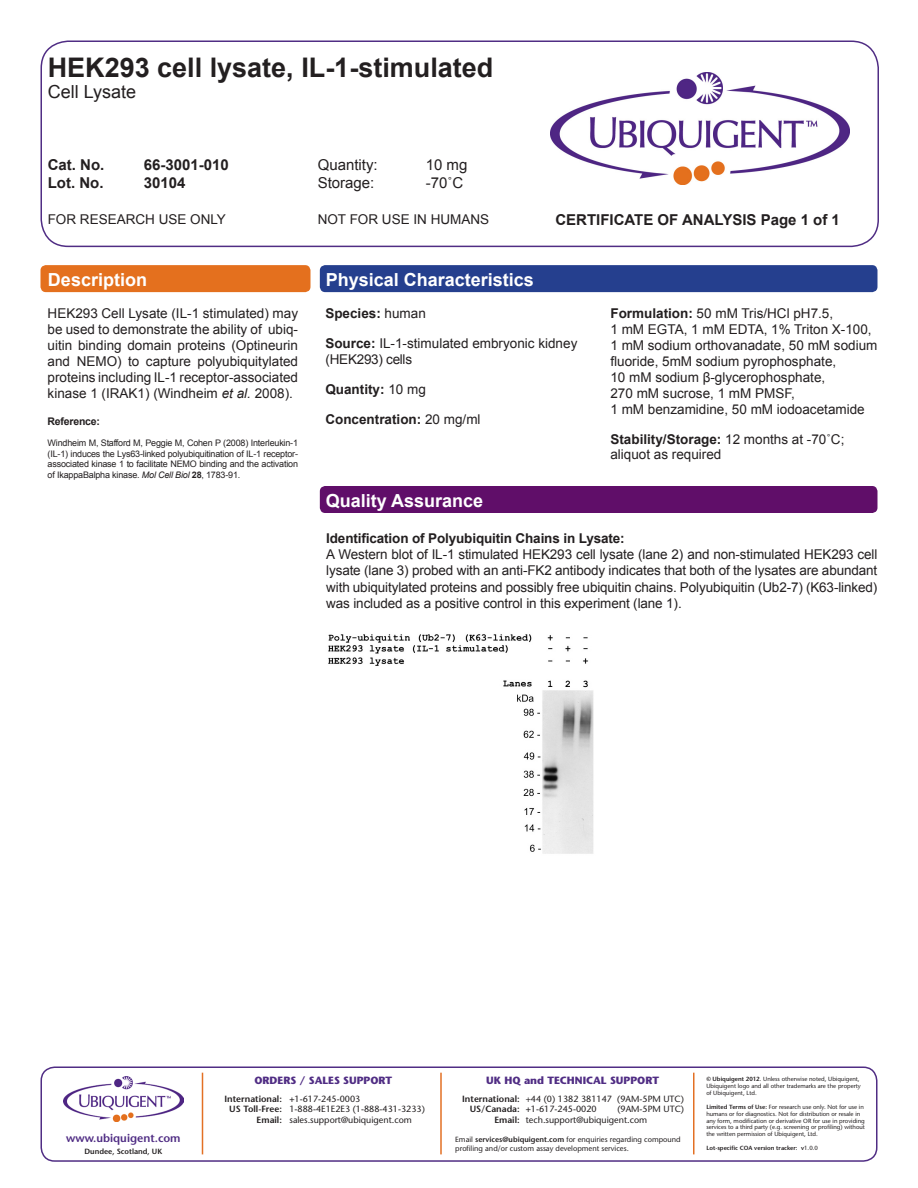
<style>
.page{position:relative;width:918px;height:1188px;background:#fff}
.page>*{position:absolute;margin:0;border:0;box-sizing:border-box;transform-origin:0 0}
.t1{font:700 27px "Arial";color:#231f20}
.t2{font:700 18px "Arial";color:#fff}
.t3{font:18px "Arial";color:#231f20}
.t4{font:700 15px "Arial";color:#231f20}
.t5{font:15px "Arial";color:#231f20}
.t6{font:13.5px/16px "Arial";color:#231f20}
.t7{font:700 13.5px "Arial";letter-spacing:-.01em;color:#231f20}
.t8{font:600 11.4px "Stone Sans";color:#502d84}
.t9{font:700 10.5px "Stone Sans";color:#502d84}
.t10{font:700 10.5px "Arial";letter-spacing:-.02em;color:#231f20}
.t11{font:9px/10.5px "Arial";letter-spacing:-.02em;color:#231f20;text-align:justify}
.t12{font:9px/10.8px "Stone Sans";color:#231f20}
.t13{font:600 9px "Stone Sans";color:#231f20}
.t14{font:7.5px/9px "Stone Sans";color:#231f20}
.t15{font:600 7.5px "Stone Sans";color:#231f20}
.t16{font:6px/6.9px "Stone Sans";color:#231f20}
.t17{font:600 6px "Stone Sans";color:#231f20}
.s1{font-style:italic}
.s2{font-weight:700}
.s3{font-weight:400}
.s4{font-weight:600}
</style>
<div class="page">
<div style="left:40px;top:40px;width:839px;height:207px;border:2px solid #502d84;border-radius:27px"></div>
<img style="left:550px;top:73px;width:299px;height:112px">
<div style="left:40px;top:1066px;width:838px;height:96px;border:2px solid #502d84;border-radius:14px"></div>
<hr style="left:202px;top:1073px;width:1px;height:81px;background:#e37024">
<hr style="left:440px;top:1073px;width:2px;height:81px;background:#e37024">
<hr style="left:693px;top:1073px;width:1px;height:81px;background:#e37024">
<img style="left:64px;top:1077px;width:120px;height:44px">
<div style="left:40px;top:265px;width:270px;height:27px;background:#e4701e;border-radius:5px"></div>
<div style="left:320px;top:265px;width:557px;height:27px;background:#253f8e;border-radius:5px"></div>
<div style="left:320px;top:486px;width:558px;height:27px;background:#600e69;border-radius:5px"></div>
<img style="left:328px;top:634px;width:266px;height:220px">
<p class="t1" style="left:48px;top:49px;width:447px">HEK293 cell lysate, IL-1-stimulated</p>
<p class="t3" style="left:48px;top:80px;width:90px">Cell Lysate</p>
<p class="t4" style="left:48px;top:155px;width:58px">Cat. No.</p>
<p class="t4" style="left:144px;top:155px;width:87px">66-3001-010</p>
<p class="t5" style="left:318px;top:155px;width:62px">Quantity:</p>
<p class="t5" style="left:426px;top:155px;width:43px">10 mg</p>
<p class="t4" style="left:48px;top:173px;width:57px">Lot. No.</p>
<p class="t4" style="left:144px;top:173px;width:43px">30104</p>
<p class="t5" style="left:318px;top:173px;width:58px">Storage:</p>
<p class="t5" style="left:426px;top:173px;width:39px">-70˚C</p>
<p class="t6" style="left:48px;top:212px;width:180px">FOR RESEARCH USE ONLY</p>
<p class="t6" style="left:318px;top:212px;width:173px">NOT FOR USE IN HUMANS</p>
<p class="t2" style="left:48px;top:268px;width:101px">Description</p>
<p class="t2" style="left:326px;top:268px;width:210px">Physical Characteristics</p>
<p class="t4" style="left:555px;top:209px;width:286px">CERTIFICATE OF ANALYSIS Page 1 of 1</p>
<p class="t6" style="left:48px;top:305px;width:252px;text-align:justify">HEK293 Cell Lysate (IL-1 stimulated) may be used to demonstrate the ability of ubiq&shy;uitin binding domain proteins (Optineurin and NEMO) to capture polyubiquitylated proteins including IL-1 receptor-associated kinase 1 (IRAK1) (Windheim <span class="s1">et al.</span> 2008).</p>
<p class="t10" style="left:48px;top:414px;width:54px">Reference:</p>
<p class="t11" style="left:48px;top:438px;width:252px">Windheim M, Stafford M, Peggie M, Cohen P (2008) Interleukin-1 (IL-1) induces the Lys63-linked polyubiquitination of IL-1 receptor&shy;associated kinase 1 to facilitate NEMO binding and the activation of IkappaBalpha kinase. <span class="s1">Mol Cell Biol</span> <span class="s2">28</span>, 1783-91.</p>
<p class="t7" style="left:325px;top:304px;width:102px">Species: <span class="s3">human</span></p>
<p class="t6" style="left:325px;top:335px;width:254px"><span class="s2">Source:</span> IL-1-stimulated embryonic kidney (HEK293) cells</p>
<p class="t7" style="left:325px;top:380px;width:102px">Quantity: <span class="s3">10 mg</span></p>
<p class="t7" style="left:325px;top:410px;width:157px">Concentration: <span class="s3">20 mg/ml</span></p>
<p class="t2" style="left:326px;top:489px;width:159px">Quality Assurance</p>
<p class="t6" style="left:610px;top:305px;width:269px"><span class="s2">Formulation:</span> 50 mM Tris/HCl pH7.5,<br>1 mM EGTA, 1 mM EDTA, 1% Triton X-100, 1 mM sodium orthovanadate, 50 mM sodium fluoride, 5mM sodium pyrophosphate,<br>10 mM sodium β-glycerophosphate,<br>270 mM sucrose, 1 mM PMSF,<br>1 mM benzamidine, 50 mM iodoacetamide</p>
<p class="t6" style="left:610px;top:432px;width:236px;line-height:15px"><span class="s2">Stability/Storage:</span> 12 months at -70˚C; aliquot as required</p>
<p class="t7" style="left:326px;top:529px;width:300px">Identification of Polyubiquitin Chains in Lysate:</p>
<p class="t6" style="left:326px;top:547px;width:553px;text-align:justify">A Western blot of IL-1 stimulated HEK293 cell lysate (lane 2) and non-stimulated HEK293 cell lysate (lane 3) probed with an anti-FK2 antibody indicates that both of the lysates are abundant with ubiquitylated proteins and possibly free ubiquitin chains. Polyubiquitin (Ub2-7) (K63-linked) was included as a positive control in this experiment (lane 1).</p>
<p class="t8" style="left:66px;top:1131px;width:116px">www.ubiquigent.com</p>
<p class="t15" style="left:85px;top:1147px;width:79px">Dundee, Scotland, UK</p>
<p class="t9" style="left:254px;top:1074px;width:139px">ORDERS / SALES SUPPORT</p>
<p class="t13" style="left:224px;top:1093px;width:138px">International: +<span class="s3">1-617-245-0003</span></p>
<p class="t12" style="left:229px;top:1104px;width:197px"><span class="s4">US Toll-Free:</span> 1-888-4E1E2E3 (1-888-431-3233)</p>
<p class="t12" style="left:257px;top:1115px;width:157px"><span class="s4">Email:</span> sales.support@ubiquigent.com</p>
<p class="t9" style="left:486px;top:1074px;width:174px">UK HQ and TECHNICAL SUPPORT</p>
<p class="t12" style="left:470px;top:1093px;width:216px;text-indent:-8px"><span class="s4">International:</span> +44 (0) 1382 381147 (9AM-5PM UTC)<br><span class="s4">US/Canada: +</span>1-617-245-0020</p>
<p class="t12" style="left:494px;top:1104px;width:191px;text-indent:123px">(9AM-5PM UTC)<br><span class="s4">Email:</span> tech.support@ubiquigent.com</p>
<p class="t14" style="left:455px;top:1134px;width:227px">Email <span class="s4">services@ubiquigent.com</span> for enquiries regarding compound profiling and/or custom assay development services.</p>
<p class="t16" style="left:706px;top:1076px;width:156px"><span class="s4">© Ubiquigent 2012</span>. Unless otherwise noted, Ubiquigent,<br>Ubiquigent logo and all other trademarks are the property of Ubiquigent, Ltd.</p>
<p class="t16" style="left:706px;top:1103px;width:160px"><span class="s4">Limited Terms of Use:</span> For research use only. Not for use in humans or for diagnostics. Not for distribution or resale in any form, modification or derivative OR for use in providing services to a third party (e.g. screening or profiling) without the written permission of Ubiquigent, Ltd.</p>
<p class="t17" style="left:706px;top:1144px;width:113px">Lot-specific COA version tracker: v<span class="s3">1.0.0</span></p>
</div>
